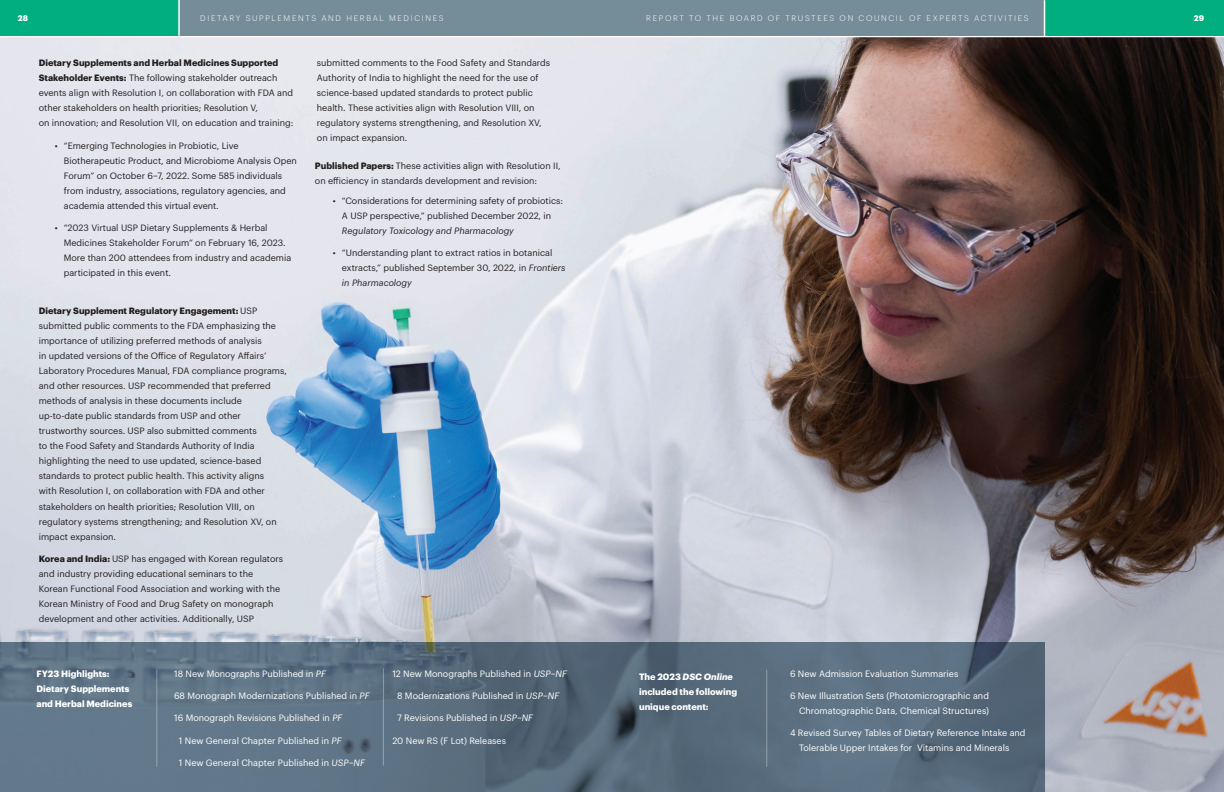
<style>
.page{position:relative;width:1224px;height:792px;background:#fff}
.page>*{position:absolute;margin:0;border:0;box-sizing:border-box;transform-origin:0 0}
.t1{font:9px/15px "Graphik";color:#231f20}
.t2{font:9px/15px "Graphik";color:#fff;text-align:right}
.t3{font:700 9px/15px "Graphik";color:#fff}
.t4{font:italic 9px "Graphik";color:#231f20}
.t5{font:300 8px "Graphik";letter-spacing:.205em;color:#fff}
.t6{font:700 8px "Graphik";color:#fff}
.s1{font-weight:700}
.s2{font-style:italic}
</style>
<div class="page">
<img style="left:0;top:37px;width:1224px;height:755px">
<div style="left:167px;top:0;width:879px;height:36px;background:#758c99"></div>
<div style="left:1046px;top:0;width:178px;height:36px;background:#00ae80"></div>
<hr style="left:1044px;top:0;width:1px;height:36px;background:#fff">
<div style="left:0;top:0;width:179px;height:36px;background:#00ae80"></div>
<svg style="left:0;top:642px;width:1045px;height:150px;background:#596e7f"></svg>
<hr style="left:178px;top:0;width:2px;height:36px;background:#fff">
<hr style="left:156px;top:670px;width:1px;height:97px;background:#fff">
<hr style="left:383px;top:668px;width:1px;height:98px;background:#fff">
<hr style="left:766px;top:670px;width:1px;height:97px;background:#fff">
<p class="t6" style="left:18px;top:12px;width:12px">28</p>
<p class="t5" style="left:200px;top:12px;width:245px">DIETARY SUPPLEMENTS AND HERBAL MEDICINES</p>
<p class="t5" style="left:646px;top:12px;width:384px">REPORT TO THE BOARD OF TRUSTEES ON COUNCIL OF EXPERTS ACTIVITIES</p>
<p class="t6" style="left:1194px;top:12px;width:12px">29</p>
<p class="t1" style="left:39px;top:55px;width:256px"><span class="s1">Dietary Supplements and Herbal Medicines Supported Stakeholder Events:</span> The following stakeholder outreach events align with Resolution I, on collaboration with FDA and other stakeholders on health priorities; Resolution V,<br>on innovation; and Resolution VII, on education and training:</p>
<p class="t1" style="left:64px;top:138px;width:235px;text-indent:-9px">• “Emerging Technologies in Probiotic, Live Biotherapeutic Product, and Microbiome Analysis Open Forum” on October 6–7, 2022. Some 585 individuals from industry, associations, regulatory agencies, and academia attended this virtual event.</p>
<p class="t1" style="left:64px;top:220px;width:229px;text-indent:-9px">• “2023 Virtual USP Dietary Supplements &amp; Herbal Medicines Stakeholder Forum” on February 16, 2023.<br>More than 200 attendees from industry and academia participated in this event.</p>
<p class="t1" style="left:39px;top:303px;width:250px"><span class="s1">Dietary Supplement Regulatory Engagement:</span> USP submitted public comments to the FDA emphasizing the importance of utilizing preferred methods of analysis<br>in updated versions of the Office of Regulatory Affairs’ Laboratory Procedures Manual, FDA compliance programs, and other resources. USP recommended that preferred methods of analysis in these documents include up-to-date public standards from USP and other trustworthy sources. USP also submitted comments<br>to the Food Safety and Standards Authority of India highlighting the need to use updated, science-based standards to protect public health. This activity aligns<br>with Resolution I, on collaboration with FDA and other stakeholders on health priorities; Resolution VIII, on regulatory systems strengthening; and Resolution XV, on impact expansion.</p>
<p class="t1" style="left:39px;top:550px;width:246px"><span class="s1">Korea and India:</span> USP has engaged with Korean regulators and industry providing educational seminars to the Korean Functional Food Association and working with the Korean Ministry of Food and Drug Safety on monograph development and other activities. Additionally, USP</p>
<p class="t1" style="left:317px;top:55px;width:235px">submitted comments to the Food Safety and Standards Authority of India to highlight the need for the use of science-based updated standards to protect public health. These activities align with Resolution VIII, on regulatory systems strengthening, and Resolution XV, on impact expansion.</p>
<p class="t1" style="left:315px;top:158px;width:247px"><span class="s1">Published Papers:</span> These activities align with Resolution II, on efficiency in standards development and revision:</p>
<p class="t1" style="left:333px;top:193px;width:232px;text-align:center">• “Considerations for determining safety of probiotics:<br>A USP perspective,” published December 2022, in</p>
<p class="t4" style="left:342px;top:224px;width:173px">Regulatory Toxicology and Pharmacology</p>
<p class="t1" style="left:342px;top:245px;width:225px;text-indent:-9px">• “Understanding plant to extract ratios in botanical extracts,” published September 30, 2022, in <span class="s2">Frontiers in Pharmacology</span></p>
<p class="t2" style="left:174px;top:665px;width:154px">18 New Monographs Published in <span class="s2">PF</span></p>
<p class="t2" style="left:174px;top:688px;width:197px">68 Monograph Modernizations Published in <span class="s2">PF</span></p>
<p class="t2" style="left:174px;top:710px;width:170px">16 Monograph Revisions Published in <span class="s2">PF</span></p>
<p class="t2" style="left:179px;top:732px;width:164px">1 New General Chapter Published in <span class="s2">PF</span></p>
<p class="t2" style="left:179px;top:754px;width:188px">1 New General Chapter Published in <span class="s2">USP–NF</span></p>
<p class="t2" style="left:392px;top:665px;width:176px">12 New Monographs Published in <span class="s2">USP–NF</span></p>
<p class="t2" style="left:397px;top:688px;width:164px">8 Modernizations Published in <span class="s2">USP–NF</span></p>
<p class="t2" style="left:397px;top:710px;width:138px">7 Revisions Published in <span class="s2">USP–NF</span></p>
<p class="t2" style="left:392px;top:732px;width:115px">20 New RS (F Lot) Releases</p>
<p class="t3" style="left:36px;top:665px;width:97px">FY23 Highlights:<br>Dietary Supplements and Herbal Medicines</p>
<p class="t3" style="left:639px;top:668px;width:100px">The 2023 <span class="s2">DSC Online </span>included the following unique content:</p>
<p class="t2" style="left:790px;top:665px;width:170px">6 New Admission Evaluation Summaries</p>
<p class="t2" style="left:790px;top:688px;width:201px">6 New Illustration Sets (Photomicrographic and<br>Chromatographic Data, Chemical Structures)</p>
<p class="t2" style="left:799px;top:725px;width:228px;text-align:left;text-indent:-9px">4 Revised Survey Tables of Dietary Reference Intake and<br>Tolerable Upper Intakes for Vitamins and Minerals</p>
</div>
